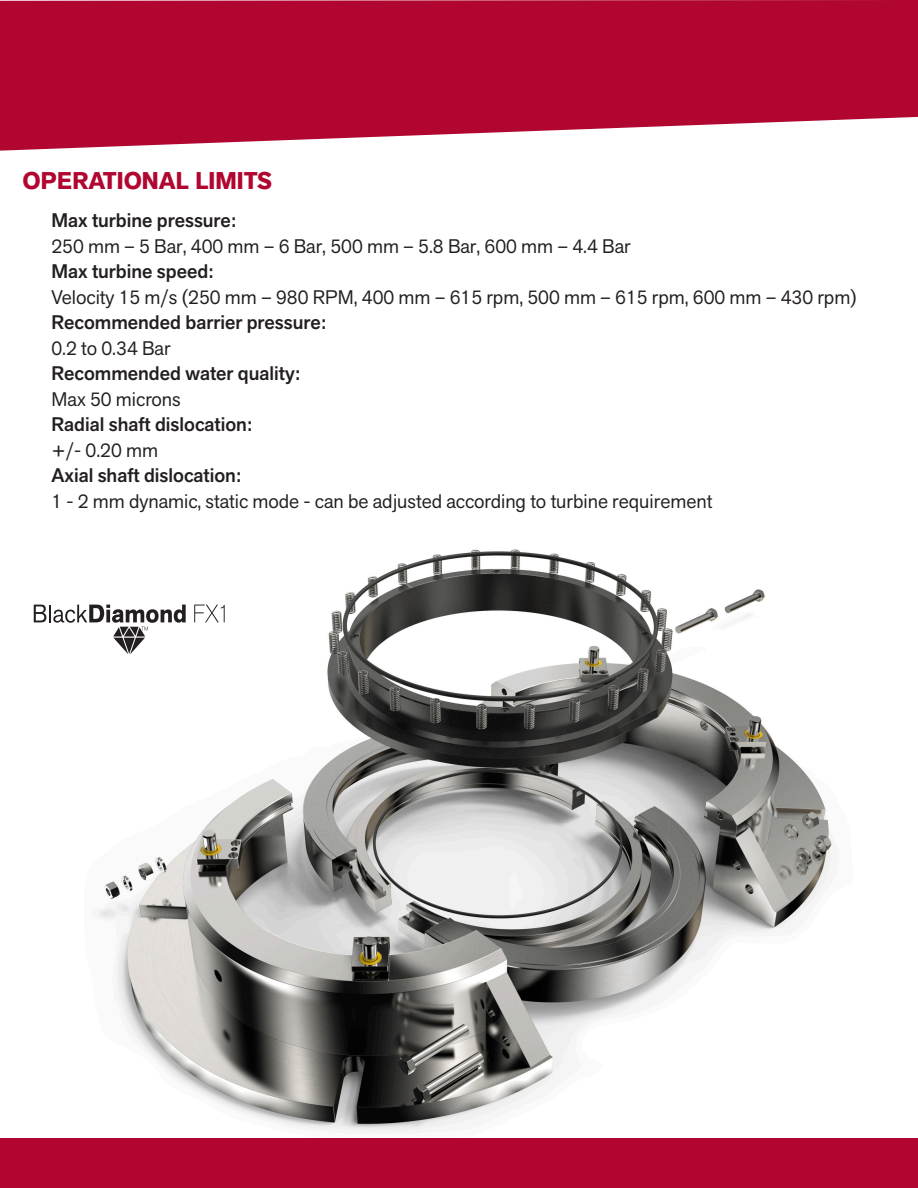
<style>
.page{position:relative;width:918px;height:1188px;background:#fff}
.page>*{position:absolute;margin:0;border:0;box-sizing:border-box;transform-origin:0 0}
.t1{font:700 24px "Akzid Grtsk Next";color:#b00630}
.t2{font:19.5px "Akzid Grtsk Next";color:#231f20}
.t3{font:500 19.5px "Akzid Grtsk Next";color:#231f20}
</style>
<div class="page">
<img style="left:77px;top:549px;width:757px;height:582px">
<div style="left:0;top:1138px;width:918px;height:50px;background:#b00630"></div>
<svg style="left:0;top:0;width:918px;height:151px;background:#b82247"></svg>
<svg style="left:194px;top:605px;width:31px;height:17px"></svg>
<svg style="left:34px;top:605px;width:152px;height:49px"></svg>
<p class="t1" style="left:22px;top:165px;width:251px">OPERATIONAL LIMITS</p>
<p class="t3" style="left:51px;top:208px;width:186px">Max turbine pressure:</p>
<p class="t2" style="left:51px;top:233px;width:581px">250 mm – 5 Bar, 400 mm – 6 Bar, 500 mm – 5.8 Bar, 600 mm – 4.4 Bar</p>
<p class="t3" style="left:51px;top:259px;width:164px">Max turbine speed:</p>
<p class="t2" style="left:51px;top:284px;width:807px">Velocity 15 m/s (250 mm – 980 RPM, 400 mm – 615 rpm, 500 mm – 615 rpm, 600 mm – 430 rpm)</p>
<p class="t3" style="left:51px;top:310px;width:276px">Recommended barrier pressure:</p>
<p class="t2" style="left:51px;top:335px;width:121px">0.2 to 0.34 Bar</p>
<p class="t3" style="left:51px;top:361px;width:250px">Recommended water quality:</p>
<p class="t2" style="left:51px;top:386px;width:131px">Max 50 microns</p>
<p class="t3" style="left:51px;top:412px;width:202px">Radial shaft dislocation:</p>
<p class="t2" style="left:51px;top:437px;width:108px">+/- 0.20 mm</p>
<p class="t3" style="left:51px;top:463px;width:191px">Axial shaft dislocation:</p>
<p class="t2" style="left:51px;top:488px;width:662px">1 - 2 mm dynamic, static mode - can be adjusted according to turbine requirement</p>
</div>
